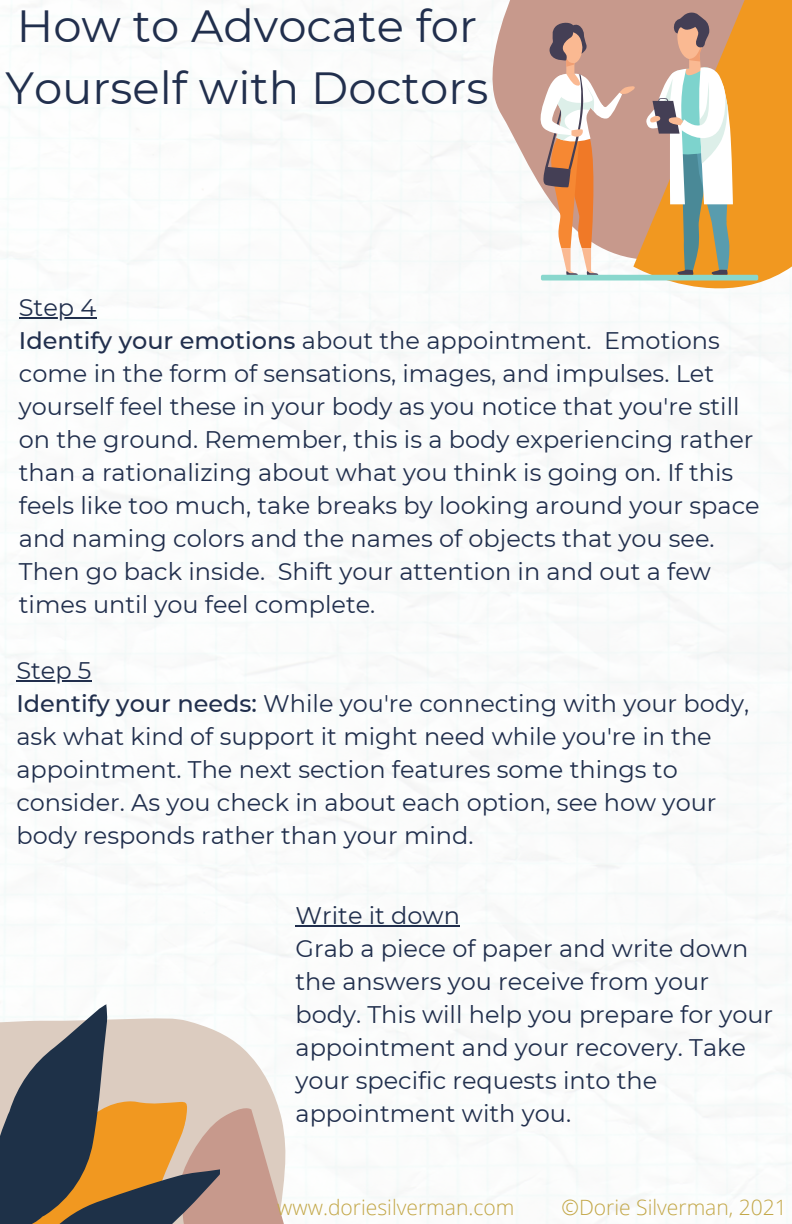
<style>
.page{position:relative;width:792px;height:1224px;background:#fff}
.page>*{position:absolute;margin:0;border:0;box-sizing:border-box;transform-origin:0 0}
.t1{font:45px/61.6px "Montserrat";color:#212f4d}
.t2{font:24px/33px "Montserrat";color:#212f4d}
.t3{font:300 21px "Open Sans";color:#c3a748}
.s1{font-weight:500}
</style>
<div class="page">
<img style="left:0;top:0;width:792px;height:1224px">
<svg style="left:246px;top:1018px;width:40px;height:34px"></svg>
<svg style="left:474px;top:0;width:128px;height:272px"></svg>
<svg style="left:602px;top:0;width:190px;height:354px"></svg>
<svg style="left:246px;top:1052px;width:65px;height:172px"></svg>
<svg style="left:0;top:987px;width:246px;height:237px;background:#a39486"></svg>
<div style="left:541px;top:275px;width:217px;height:6px;background:#89d7cd;border-radius:2px"></div>
<svg style="left:536px;top:21px;width:99px;height:254px"></svg>
<svg style="left:645px;top:12px;width:88px;height:263px"></svg>
<hr style="left:16px;top:680px;width:76px;height:2px;background:#212f4d">
<hr style="left:19px;top:318px;width:77px;height:1px;background:#212f4d">
<hr style="left:296px;top:925px;width:164px;height:2px;background:#212f4d">
<h1 class="t1" style="left:6px;top:-5px;width:484px">How to Advocate for<br>Yourself with Doctors</h1>
<p class="t2" style="left:19px;top:291px;width:742px">Step 4<br><span class="s1">Identify your emotions</span> about the appointment. Emotions come in the form of sensations, images, and impulses. Let yourself feel these in your body as you notice that you're still on the ground. Remember, this is a body experiencing rather than a rationalizing about what you think is going on. If this feels like too much, take breaks by looking around your space and naming colors and the names of objects that you see.<br>Then go back inside. Shift your attention in and out a few times until you feel complete.</p>
<p class="t2" style="left:16px;top:654px;width:734px">Step 5<br><span class="s1">Identify your needs:</span> While you're connecting with your body, ask what kind of support it might need while you're in the appointment. The next section features some things to consider. As you check in about each option, see how your body responds rather than your mind.</p>
<p class="t2" style="left:296px;top:899px;width:479px">Write it down<br>Grab a piece of paper and write down the answers you receive from your body. This will help you prepare for your appointment and your recovery. Take your specific requests into the appointment with you.</p>
<p class="t3" style="left:277px;top:1193px;width:239px">www.doriesilverman.com</p>
<p class="t3" style="left:561px;top:1193px;width:227px">©Dorie Silverman, 2021</p>
</div>
